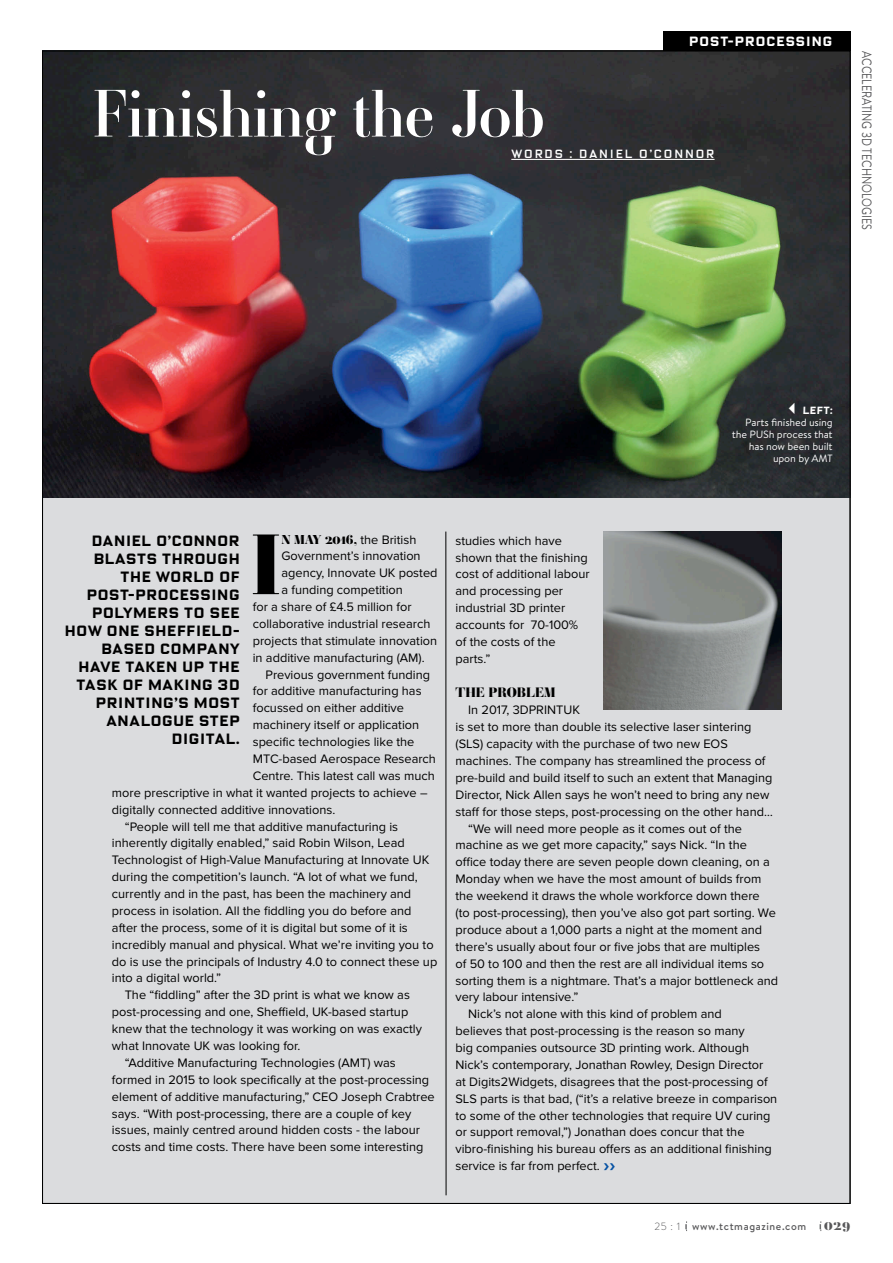
<style>
.page{position:relative;width:893px;height:1263px;background:#fff}
.page>*{position:absolute;margin:0;border:0;box-sizing:border-box;transform-origin:0 0}
.t1{font:700 84.45px "Ambroise Std";color:#000}
.t2{font:66px "Ambroise Std";color:#fff}
.t3{font:18px "Oxide Solid Pro";color:#0652a4}
.t4{font:700 15px/18px "Oxide Solid Pro";color:#000;text-align:right}
.t5{font:13.5px "Brandon Text";color:#58585a;scale:.8 1}
.t6{font:700 13.5px "Oxide Solid Pro";letter-spacing:.03em;color:#fff}
.t7{font:700 13.5px "Ambroise Std";color:#000}
.t8{font:700 13.5px "Ambroise Std";color:#58585a}
.t9{font:12.75px/17px "Proxima Nova";color:#000}
.t10{font:12px "Oxide Solid Pro";letter-spacing:.1em;color:#fff}
.t11{font:10.5px/12px "Brandon Text";color:#fff;text-align:right}
.t12{font:500 10.5px "Brandon Text";letter-spacing:.06em;color:#58585a}
.t13{font:700 10.5px "Oxide Solid Pro";color:#fff}
.s1{font-family:"Ambroise Std";font-weight:700}
.s2{font-weight:300}
</style>
<div class="page">
<svg style="left:685px;top:1221px;width:2px;height:10px"></svg>
<div style="left:43px;top:51px;width:807px;height:1152px;background:#dbdcde"></div>
<img style="left:44px;top:53px;width:804px;height:444px">
<div style="left:663px;top:31px;width:187px;height:20px;background:#000"></div>
<hr style="left:445px;top:531px;width:1px;height:664px;background:#000">
<img style="left:604px;top:531px;width:177px;height:178px">
<hr style="left:511px;top:159px;width:203px;height:1px;background:#fff">
<svg style="left:789px;top:403px;width:5px;height:11px"></svg>
<p class="t6" style="left:689px;top:30px;width:145px">POST-PROCESSING</p>
<h2 class="t2" style="left:92px;top:71px;width:453px">Finishing the Job</h2>
<p class="t10" style="left:511px;top:144px;width:205px">WORDS : DANIEL O’CONNOR</p>
<p class="t5" style="left:876px;top:51px;width:224px;rotate:90deg">ACCELERATING 3D TECHNOLOGIES</p>
<p class="t13" style="left:802px;top:402px;width:32px">LEFT:</p>
<p class="t11" style="left:732px;top:416px;width:103px">Parts finished using the PUSh process that has now been built upon by AMT</p>
<h1 class="t1" style="left:250px;top:510px;width:33px">I</h1>
<p class="t9" style="left:281px;top:531px;width:136px"><span class="s1">N MAY 2016,</span> the British</p>
<p class="t4" style="left:65px;top:531px;width:177px">DANIEL O’CONNOR<br>BLASTS THROUGH<br>THE WORLD OF<br>POST-PROCESSING<br>POLYMERS TO SEE<br>HOW ONE SHEFFIELD-<br>BASED COMPANY<br>HAVE TAKEN UP THE<br>TASK OF MAKING 3D<br>PRINTING’S MOST<br>ANALOGUE STEP<br>DIGITAL.</p>
<p class="t9" style="left:281px;top:548px;width:141px">Government’s innovation</p>
<p class="t9" style="left:281px;top:565px;width:158px">agency, Innovate UK posted</p>
<p class="t9" style="left:281px;top:582px;width:123px">a funding competition</p>
<p class="t9" style="left:253px;top:598px;width:160px">for a share of £4.5 million for</p>
<p class="t9" style="left:253px;top:615px;width:179px">collaborative industrial research</p>
<p class="t9" style="left:253px;top:632px;width:186px">projects that stimulate innovation</p>
<p class="t9" style="left:253px;top:649px;width:173px">in additive manufacturing (AM).</p>
<p class="t9" style="left:265px;top:666px;width:166px">Previous government funding</p>
<p class="t9" style="left:253px;top:683px;width:170px">for additive manufacturing has</p>
<p class="t9" style="left:253px;top:700px;width:153px">focussed on either additive</p>
<p class="t9" style="left:253px;top:717px;width:168px">machinery itself or application</p>
<p class="t9" style="left:253px;top:733px;width:163px">specific technologies like the</p>
<p class="t9" style="left:253px;top:750px;width:185px">MTC-based Aerospace Research</p>
<p class="t9" style="left:253px;top:767px;width:183px">Centre. This latest call was much</p>
<p class="t9" style="left:112px;top:784px;width:317px">more prescriptive in what it wanted projects to achieve –</p>
<p class="t9" style="left:112px;top:801px;width:225px">digitally connected additive innovations.</p>
<p class="t9" style="left:125px;top:818px;width:275px">“People will tell me that additive manufacturing is</p>
<p class="t9" style="left:112px;top:835px;width:294px">inherently digitally enabled,” said Robin Wilson, Lead</p>
<p class="t9" style="left:112px;top:852px;width:319px">Technologist of High-Value Manufacturing at Innovate UK</p>
<p class="t9" style="left:112px;top:869px;width:307px">during the competition’s launch. “A lot of what we fund,</p>
<p class="t9" style="left:112px;top:885px;width:301px">currently and in the past, has been the machinery and</p>
<p class="t9" style="left:112px;top:902px;width:301px">process in isolation. All the fiddling you do before and</p>
<p class="t9" style="left:112px;top:919px;width:297px">after the process, some of it is digital but some of it is</p>
<p class="t9" style="left:112px;top:936px;width:323px">incredibly manual and physical. What we’re inviting you to</p>
<p class="t9" style="left:112px;top:953px;width:327px">do is use the principals of Industry 4.0 to connect these up</p>
<p class="t9" style="left:112px;top:970px;width:111px">into a digital world.”</p>
<p class="t9" style="left:125px;top:987px;width:287px">The “fiddling” after the 3D print is what we know as</p>
<p class="t9" style="left:112px;top:1004px;width:298px">post-processing and one, Sheffield, UK-based startup</p>
<p class="t9" style="left:112px;top:1020px;width:312px">knew that the technology it was working on was exactly</p>
<p class="t9" style="left:112px;top:1037px;width:190px">what Innovate UK was looking for.</p>
<p class="t9" style="left:125px;top:1054px;width:273px">“Additive Manufacturing Technologies (AMT) was</p>
<p class="t9" style="left:112px;top:1071px;width:319px">formed in 2015 to look specifically at the post-processing</p>
<p class="t9" style="left:112px;top:1088px;width:324px">element of additive manufacturing,” CEO Joseph Crabtree</p>
<p class="t9" style="left:112px;top:1105px;width:301px">says. “With post-processing, there are a couple of key</p>
<p class="t9" style="left:112px;top:1122px;width:309px">issues, mainly centred around hidden costs - the labour</p>
<p class="t9" style="left:112px;top:1139px;width:313px">costs and time costs. There have been some interesting</p>
<p class="t9" style="left:455px;top:532px;width:136px">studies which have shown that the finishing cost of additional labour and processing per industrial 3D printer accounts for 70-100% of the costs of the parts.”</p>
<p class="t7" style="left:455px;top:684px;width:101px">THE PROBLEM</p>
<p class="t9" style="left:468px;top:702px;width:113px">In 2017, 3DPRINTUK</p>
<p class="t9" style="left:455px;top:719px;width:297px">is set to more than double its selective laser sintering</p>
<p class="t9" style="left:455px;top:736px;width:274px">(SLS) capacity with the purchase of two new EOS</p>
<p class="t9" style="left:455px;top:752px;width:312px">machines. The company has streamlined the process of</p>
<p class="t9" style="left:455px;top:769px;width:318px">pre-build and build itself to such an extent that Managing</p>
<p class="t9" style="left:455px;top:786px;width:315px">Director, Nick Allen says he won’t need to bring any new</p>
<p class="t9" style="left:455px;top:803px;width:319px">staff for those steps, post-processing on the other hand…</p>
<p class="t9" style="left:468px;top:820px;width:275px">“We will need more people as it comes out of the</p>
<p class="t9" style="left:455px;top:837px;width:293px">machine as we get more capacity,” says Nick. “In the</p>
<p class="t9" style="left:455px;top:854px;width:316px">office today there are seven people down cleaning, on a</p>
<p class="t9" style="left:455px;top:871px;width:307px">Monday when we have the most amount of builds from</p>
<p class="t9" style="left:455px;top:887px;width:306px">the weekend it draws the whole workforce down there</p>
<p class="t9" style="left:455px;top:904px;width:322px">(to post-processing), then you’ve also got part sorting. We</p>
<p class="t9" style="left:455px;top:921px;width:308px">produce about a 1,000 parts a night at the moment and</p>
<p class="t9" style="left:455px;top:938px;width:306px">there’s usually about four or five jobs that are multiples</p>
<p class="t9" style="left:455px;top:955px;width:310px">of 50 to 100 and then the rest are all individual items so</p>
<p class="t9" style="left:455px;top:972px;width:324px">sorting them is a nightmare. That’s a major bottleneck and</p>
<p class="t9" style="left:455px;top:989px;width:124px">very labour intensive.”</p>
<p class="t9" style="left:468px;top:1006px;width:255px">Nick’s not alone with this kind of problem and</p>
<p class="t9" style="left:455px;top:1022px;width:291px">believes that post-processing is the reason so many</p>
<p class="t9" style="left:455px;top:1039px;width:295px">big companies outsource 3D printing work. Although</p>
<p class="t9" style="left:455px;top:1056px;width:309px">Nick’s contemporary, Jonathan Rowley, Design Director</p>
<p class="t9" style="left:455px;top:1073px;width:314px">at Digits2Widgets, disagrees that the post-processing of</p>
<p class="t9" style="left:455px;top:1090px;width:323px">SLS parts is that bad, (“it’s a relative breeze in comparison</p>
<p class="t9" style="left:455px;top:1107px;width:317px">to some of the other technologies that require UV curing</p>
<p class="t9" style="left:455px;top:1124px;width:290px">or support removal,”) Jonathan does concur that the</p>
<p class="t9" style="left:455px;top:1141px;width:318px">vibro-finishing his bureau offers as an additional finishing</p>
<p class="t9" style="left:455px;top:1158px;width:146px">service is far from perfect.</p>
<h3 class="t3" style="left:604px;top:1151px;width:13px">››</h3>
<p class="t12" style="left:654px;top:1219px;width:153px"><span class="s2">25 : 1</span> www.tctmagazine.com</p>
<p class="t8" style="left:824px;top:1216px;width:28px">029</p>
</div>
